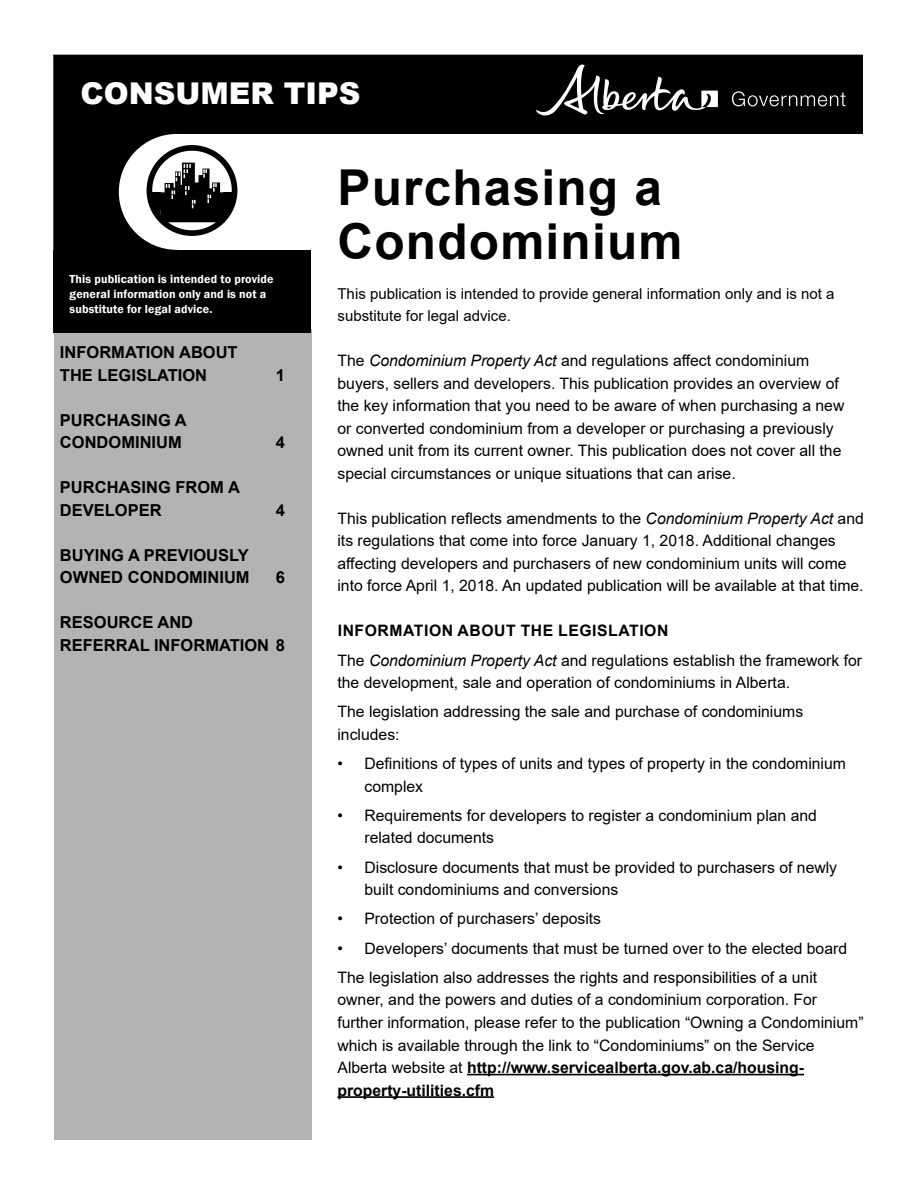
<style>
.page{position:relative;width:918px;height:1188px;background:#fff}
.page>*{position:absolute;margin:0;border:0;box-sizing:border-box;transform-origin:0 0}
.t1{font:700 49.5px/54px "Arial";letter-spacing:.025em;color:#000}
.t2{font:900 30px "Arial";color:#fff}
.t3{font:18px "Times New Roman";color:#000}
.t4{font:700 16.5px/22.5px "Arial";color:#000}
.t5{font:15.75px/22.5px "Arial";color:#000}
.t6{font:15px/22.5px "Arial";color:#000}
.t7{font:600 12px/15px "Franklin Gothic";letter-spacing:.01em;color:#fff}
.s1{font-style:italic}
.s2{font-weight:700}
</style>
<div class="page">
<div style="left:54px;top:329px;width:258px;height:810px;background:#b3b3b3"></div>
<hr style="left:467px;top:1074px;width:337px;height:1px;background:#000">
<hr style="left:338px;top:1096px;width:156px;height:2px;background:#000">
<div style="left:53px;top:55px;width:810px;height:195px;background:#000"></div>
<div style="left:119px;top:134px;width:116px;height:116px;background:#fff;border-radius:50%"></div>
<div style="left:177px;top:134px;width:686px;height:116px;background:#fff"></div>
<div style="left:53px;top:250px;width:258px;height:83px;background:#000"></div>
<div style="left:147px;top:145px;width:90px;height:91px;border:6px solid #000;border-radius:50%"></div>
<svg style="left:536px;top:60px;width:310px;height:69px"></svg>
<div style="left:152px;top:192px;width:8px;height:18px;background:#000"></div>
<div style="left:224px;top:192px;width:8px;height:18px;background:#000"></div>
<div style="left:155px;top:198px;width:5px;height:18px;background:#000"></div>
<div style="left:222px;top:198px;width:5px;height:18px;background:#000"></div>
<svg style="left:160px;top:162px;width:65px;height:60px"></svg>
<h2 class="t2" style="left:80px;top:76px;width:281px">CONSUMER TIPS</h2>
<p class="t7" style="left:70px;top:272px;width:205px">This publication is intended to provide general information only and is not a substitute for legal advice.</p>
<p class="t4" style="left:60px;top:343px;width:179px">INFORMATION ABOUT<br>THE LEGISLATION</p>
<p class="t3" style="left:54px;top:368px;width:191px">INFORMATION ABOUT</p>
<p class="t4" style="left:60px;top:410px;width:128px">PURCHASING A<br>CONDOMINIUM</p>
<p class="t3" style="left:54px;top:433px;width:90px">WHAT IS A</p>
<p class="t4" style="left:60px;top:478px;width:181px">PURCHASING FROM A<br>DEVELOPER</p>
<p class="t3" style="left:54px;top:498px;width:135px">CONDOMINIUM</p>
<p class="t4" style="left:276px;top:365px;width:11px">1</p>
<p class="t4" style="left:276px;top:433px;width:11px">4</p>
<p class="t4" style="left:276px;top:500px;width:11px">4</p>
<p class="t4" style="left:60px;top:545px;width:191px">BUYING A PREVIOUSLY<br>OWNED CONDOMINIUM</p>
<p class="t3" style="left:54px;top:563px;width:76px">BYLAWS</p>
<p class="t3" style="left:270px;top:563px;width:10px">4</p>
<p class="t3" style="left:54px;top:606px;width:227px">BOARD OF DIRECTORS 4</p>
<p class="t4" style="left:276px;top:568px;width:11px">6</p>
<p class="t4" style="left:60px;top:613px;width:227px">RESOURCE AND<br>REFERRAL INFORMATION 8</p>
<h1 class="t1" style="left:338px;top:166px;width:347px">Purchasing a<br>Condominium</h1>
<p class="t6" style="left:338px;top:283px;width:498px">This publication is intended to provide general information only and is not a substitute for legal advice.</p>
<p class="t5" style="left:337px;top:351px;width:508px">The <span class="s1">Condominium Property Act</span> and regulations affect condominium buyers, sellers and developers. This publication provides an overview of the key information that you need to be aware of when purchasing a new or converted condominium from a developer or purchasing a previously owned unit from its current owner. This publication does not cover all the special circumstances or unique situations that can arise.</p>
<p class="t5" style="left:337px;top:507px;width:528px">This publication reflects amendments to the <span class="s1">Condominium Property Act</span> and its regulations that come into force January 1, 2018. Additional changes affecting developers and purchasers of new condominium units will come into force April 1, 2018. An updated publication will be available at that time.</p>
<p class="t5" style="left:337px;top:617px;width:526px;line-height:29.2px"><span class="s2">INFORMATION ABOUT THE LEGISLATION<br></span>The <span class="s1">Condominium Property Act</span> and regulations establish the framework for</p>
<p class="t5" style="left:337px;top:669px;width:467px;line-height:29.2px">the development, sale and operation of condominiums in Alberta.<br>The legislation addressing the sale and purchase of condominiums</p>
<p class="t5" style="left:337px;top:724px;width:64px">includes:</p>
<p class="t5" style="left:364px;top:752px;width:483px;text-indent:-27px">• Definitions of types of units and types of property in the condominium complex</p>
<p class="t5" style="left:364px;top:804px;width:454px;text-indent:-27px">• Requirements for developers to register a condominium plan and related documents</p>
<p class="t5" style="left:364px;top:856px;width:474px;text-indent:-27px">• Disclosure documents that must be provided to purchasers of newly built condominiums and conversions</p>
<p class="t5" style="left:337px;top:908px;width:265px">• Protection of purchasers’ deposits</p>
<p class="t5" style="left:337px;top:933px;width:511px;line-height:29.2px">• Developers’ documents that must be turned over to the elected board<br>The legislation also addresses the rights and responsibilities of a unit</p>
<p class="t5" style="left:337px;top:990px;width:528px">owner, and the powers and duties of a condominium corporation. For further information, please refer to the publication “Owning a Condominium” which is available through the link to “Condominiums” on the Service Alberta website at <span class="s2">http://www.servicealberta.gov.ab.ca/housing&shy;property-utilities.cfm</span></p>
</div>
